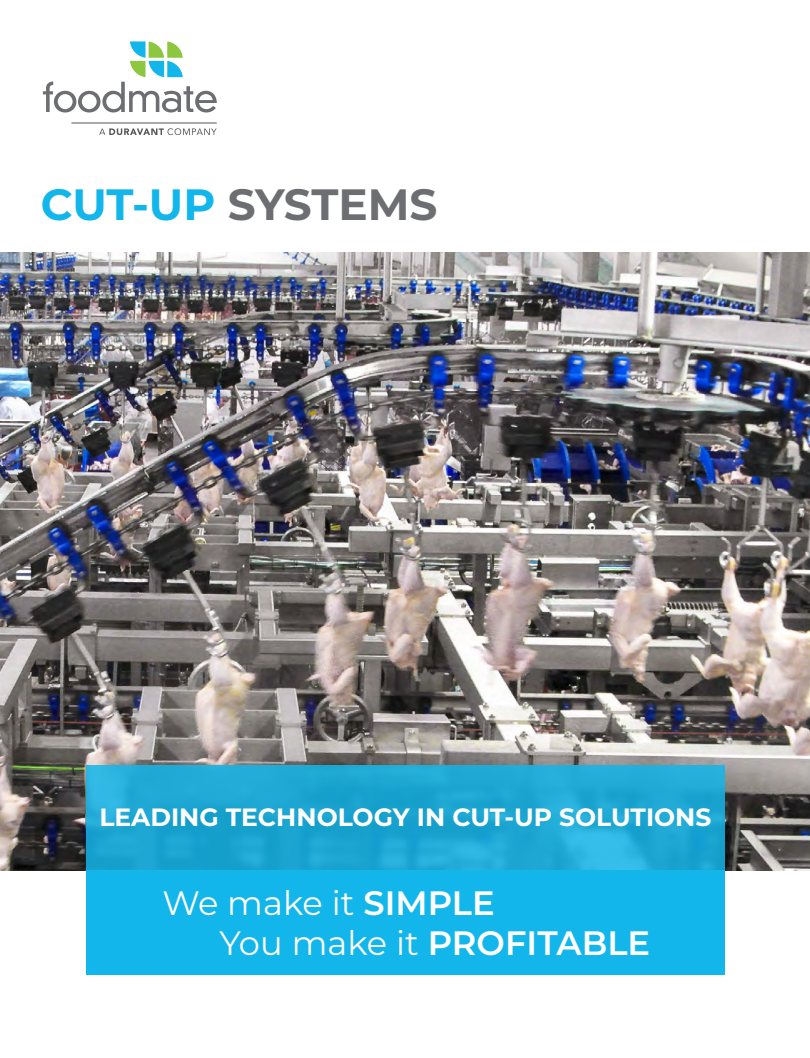
<style>
.page{position:relative;width:810px;height:1058px;background:#fff}
.page>*{position:absolute;margin:0;border:0;box-sizing:border-box;transform-origin:0 0}
.t1{font:700 43.75px "Montserrat";letter-spacing:-.005em;color:#6d6e71}
.t2{font:33.75px/40.5px "Montserrat";color:#fff}
.t3{font:700 25px "Montserrat";color:#fff}
.s1{color:#13b6ea}
.s2{font-weight:600}
</style>
<div class="page">
<img style="left:0;top:252px;width:810px;height:618px">
<div style="left:86px;top:870px;width:638px;height:105px;background:#13b6ea"></div>
<svg style="left:86px;top:765px;width:638px;height:105px;fill:#1ea7d3"></svg>
<svg style="left:99px;top:128px;width:118px;height:7px"></svg>
<hr style="left:71px;top:123px;width:146px;height:1px;background:#565659">
<svg style="left:43px;top:41px;width:174px;height:71px"></svg>
<h1 class="t1" style="left:41px;top:173px;width:398px"><span class="s1">CUT-UP</span> SYSTEMS</h1>
<p class="t3" style="left:99px;top:799px;width:614px">LEADING TECHNOLOGY IN CUT-UP SOLUTIONS</p>
<h2 class="t2" style="left:220px;top:881px;width:432px;text-indent:-57px">We make it <span class="s2">SIMPLE<br></span>You make it <span class="s2">PROFITABLE</span></h2>
</div>
